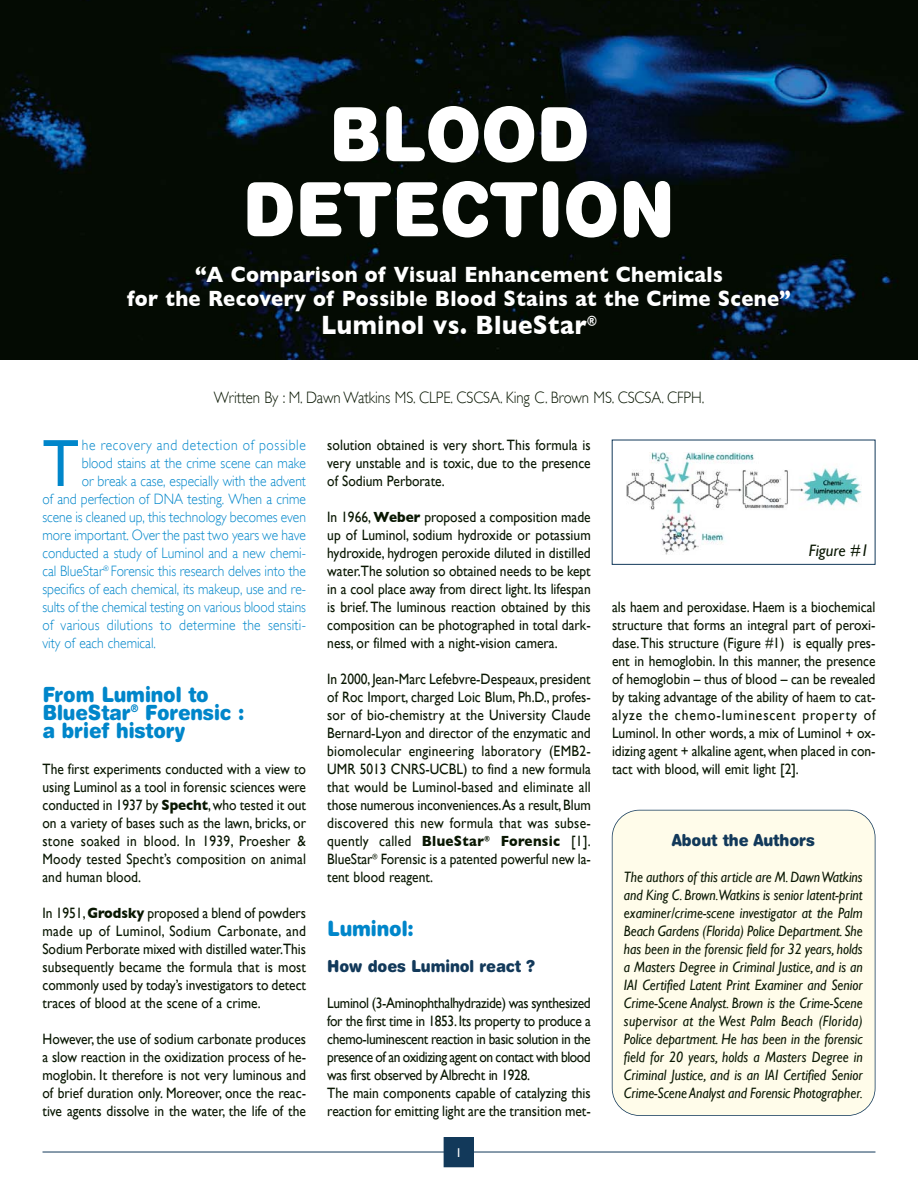
<style>
.page{position:relative;width:918px;height:1188px;background:#fff}
.page>*{position:absolute;margin:0;border:0;box-sizing:border-box;transform-origin:0 0}
.t1{font:900 75px/75px "Helvetica Rounded";letter-spacing:-.005em;color:#fff;text-align:center;scale:.9 1}
.t2{font:67.05px "Gill Sans";color:#0086ca;scale:.9 1}
.t3{font:700 27px "Gill Sans";letter-spacing:.02em;color:#fff;scale:.9 1}
.t4{font:700 22.5px/24px "Gill Sans";letter-spacing:.02em;color:#fff;text-align:center;scale:.9 1}
.t5{font:900 21px/18px "Helvetica Rounded";letter-spacing:-.005em;color:#0086ca;scale:.9 1}
.t6{font:300 16.5px "Gill Sans";letter-spacing:-.005em;color:#091702;scale:.9 1}
.t7{font:900 16.5px "Helvetica Rounded";letter-spacing:-.005em;color:#12395a;scale:.9 1}
.t8{font:italic 16.5px "Gill Sans";color:#091702}
.t9{font:15px/18px "Gill Sans";color:#091702;text-align:justify;scale:.9 1}
.t10{font:italic 15px/18px "Gill Sans";color:#091702;text-align:justify;scale:.9 1}
.t11{font:300 15px "Gill Sans";color:#0086ca;scale:.9 1}
.t12{font:15px/18px "Gill Sans";letter-spacing:-.025em;color:#091702;scale:.9 1}
.t13{font:300 15px "Gill Sans";letter-spacing:.02em;color:#0086ca;scale:.9 1}
.t14{font:300 15px "Gill Sans";letter-spacing:.05em;color:#0086ca;scale:.9 1}
.t15{font:12.9px "Humanist 521 BT";color:#fff}
.s1{font-weight:700}
</style>
<div class="page">
<img style="left:0;top:0;width:918px;height:359px">
<hr style="left:43px;top:1152px;width:832px;height:1px;background:#12395a">
<div style="left:444px;top:1138px;width:29px;height:29px;background:#12395a"></div>
<div style="left:444px;top:1137px;width:30px;height:30px;border:1px solid #12395a"></div>
<div style="left:612px;top:810px;width:263px;height:306px;background:#fffcea;border-radius:27px"></div>
<div style="left:612px;top:810px;width:263px;height:306px;border:2px solid #12395a;border-radius:28px"></div>
<img style="left:626px;top:453px;width:236px;height:102px">
<div style="left:612px;top:440px;width:263px;height:125px;border:1px solid #12395a"></div>
<h1 class="t1" style="left:243px;top:104px;width:482px">BLOOD<br>DETECTION</h1>
<h3 class="t4" style="left:127px;top:262px;width:739px">“A Comparison of Visual Enhancement Chemicals<br>for the Recovery of Possible Blood Stains at the Crime Scene”</h3>
<h3 class="t3" style="left:321px;top:310px;width:308px">Luminol vs. BlueStar<sup>®</sup></h3>
<p class="t6" style="left:214px;top:389px;width:547px">Written By : M. Dawn Watkins MS. CLPE. CSCSA. King C. Brown MS. CSCSA. CFPH.</p>
<h2 class="t2" style="left:43px;top:425px;width:42px">T</h2>
<p class="t14" style="left:82px;top:437px;width:251px">he recovery and detection of possible</p>
<p class="t11" style="left:82px;top:455px;width:251px">blood stains at the crime scene can make</p>
<p class="t11" style="left:82px;top:473px;width:251px">or break a case, especially with the advent</p>
<p class="t11" style="left:43px;top:491px;width:294px">of and perfection of DNA testing. When a crime</p>
<p class="t11" style="left:43px;top:509px;width:294px">scene is cleaned up, this technology becomes even</p>
<p class="t11" style="left:43px;top:527px;width:294px">more important. Over the past two years we have</p>
<p class="t11" style="left:43px;top:545px;width:294px">conducted a study of Luminol and a new chemi-</p>
<p class="t11" style="left:43px;top:563px;width:294px">cal BlueStar<sup>®</sup> Forensic this research delves into the</p>
<p class="t11" style="left:43px;top:581px;width:294px">specifics of each chemical, its makeup, use and re-</p>
<p class="t11" style="left:43px;top:599px;width:294px">sults of the chemical testing on various blood stains</p>
<p class="t13" style="left:43px;top:617px;width:294px">of various dilutions to determine the sensiti-</p>
<p class="t11" style="left:43px;top:635px;width:128px">vity of each chemical.</p>
<h3 class="t5" style="left:43px;top:687px;width:226px">From Luminol to<br>BlueStar<sup>®</sup> Forensic : a brief history</h3>
<p class="t9" style="left:43px;top:760px;width:294px">The first experiments conducted with a view to using Luminol as a tool in forensic sciences were conducted in 1937 by <span class="s1">Specht</span>,who tested it out on a variety of bases such as the lawn, bricks, or stone soaked in blood. In 1939, Proesher &amp; Moody tested Specht’s composition on animal and human blood.</p>
<p class="t9" style="left:43px;top:904px;width:294px">In 1951,<span class="s1">Grodsky</span> proposed a blend of powders made up of Luminol, Sodium Carbonate, and Sodium Perborate mixed with distilled water.This subsequently became the formula that is most commonly used by today’s investigators to detect traces of blood at the scene of a crime.</p>
<p class="t9" style="left:43px;top:1030px;width:294px">However, the use of sodium carbonate produces a slow reaction in the oxidization process of he&shy;moglobin. It therefore is not very luminous and of brief duration only. Moreover, once the reac&shy;tive agents dissolve in the water, the life of the</p>
<p class="t9" style="left:327px;top:436px;width:294px">solution obtained is very short. This formula is very unstable and is toxic, due to the presence of Sodium Perborate.</p>
<p class="t9" style="left:327px;top:508px;width:294px">In 1966, <span class="s1">Weber</span> proposed a composition made up of Luminol, sodium hydroxide or potassium hydroxide, hydrogen peroxide diluted in distilled water.The solution so obtained needs to be kept in a cool place away from direct light. Its lifespan is brief. The luminous reaction obtained by this composition can be photographed in total dark&shy;ness, or filmed with a night-vision camera.</p>
<p class="t9" style="left:327px;top:670px;width:294px">In 2000,Jean-Marc Lefebvre-Despeaux,president of Roc Import, charged Loic Blum, Ph.D., profes&shy;sor of bio-chemistry at the University Claude Bernard-Lyon and director of the enzymatic and biomolecular engineering laboratory (EMB2- UMR 5013 CNRS-UCBL) to find a new formula that would be Luminol-based and eliminate all those numerous inconveniences.As a result,Blum discovered this new formula that was subse&shy;quently called <span class="s1">BlueStar</span><sup>®</sup> <span class="s1">Forensic</span> [1].<br>BlueStar<sup>®</sup> Forensic is a patented powerful new la&shy;tent blood reagent.</p>
<h3 class="t5" style="left:327px;top:921px;width:98px">Luminol:</h3>
<p class="t7" style="left:327px;top:960px;width:233px">How does Luminol react ?</p>
<p class="t12" style="left:327px;top:994px;width:294px">Luminol (3-Aminophthalhydrazide) was synthesized for the first time in 1853. Its property to produce a chemo-luminescent reaction in basic solution in the presence of an oxidizing agent on contact with blood was first observed by Albrecht in 1928.<br>The main components capable of catalyzing this reaction for emitting light are the transition met-</p>
<p class="t15" style="left:456px;top:1147px;width:8px">1</p>
<p class="t8" style="left:809px;top:541px;width:62px">Figure #1</p>
<p class="t9" style="left:612px;top:598px;width:294px">als haem and peroxidase. Haem is a biochemical structure that forms an integral part of peroxi&shy;dase.This structure (Figure #1) is equally pres&shy;ent in hemoglobin. In this manner, the presence of hemoglobin – thus of blood – can be revealed by taking advantage of the ability of haem to cat&shy;alyze the chemo-luminescent property of Luminol. In other words, a mix of Luminol + ox&shy;idizing agent + alkaline agent,when placed in con&shy;tact with blood, will emit light [2].</p>
<p class="t7" style="left:672px;top:834px;width:161px">About the Authors</p>
<p class="t10" style="left:624px;top:868px;width:267px">The authors of this article are M.Dawn Watkins and King C. Brown.Watkins is senior latent-print examiner/crime-scene investigator at the Palm Beach Gardens (Florida) Police Department.She has been in the forensic field for 32 years, holds a Masters Degree in Criminal Justice, and is an IAI Certified Latent Print Examiner and Senior Crime-Scene Analyst. Brown is the Crime-Scene supervisor at the West Palm Beach (Florida)<br>Police department. He has been in the forensic field for 20 years, holds a Masters Degree in Criminal Justice, and is an IAI Certified Senior Crime-Scene Analyst and Forensic Photographer.</p>
</div>
